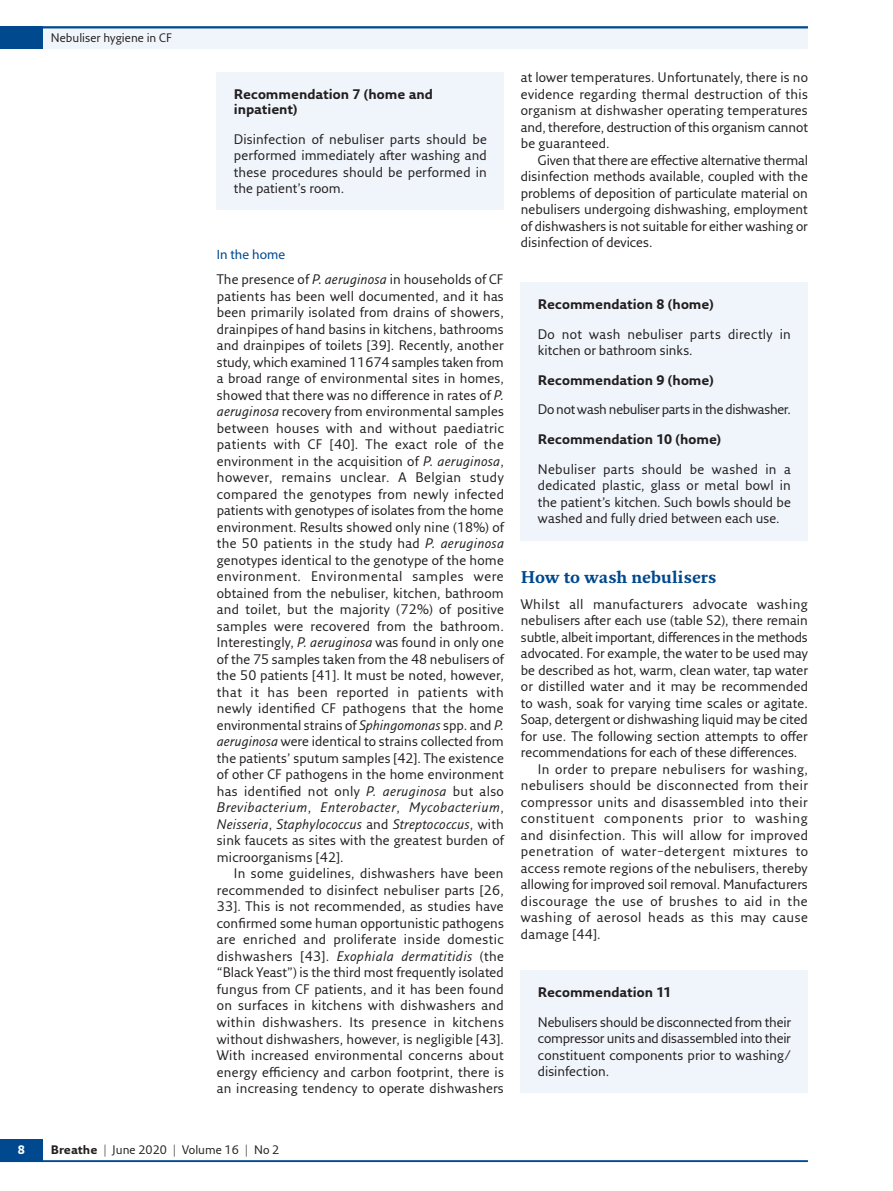
<style>
.page{position:relative;width:893px;height:1191px;background:#fff}
.page>*{position:absolute;margin:0;border:0;box-sizing:border-box;transform-origin:0 0}
.t1{font:700 16.5px "Fresco Std";color:#01498e}
.t2{font:13.5px/16.5px "Fresco Sans Pro";letter-spacing:.01em;color:#231f20;text-align:justify}
.t3{font:13.5px "Fresco Sans Pro";letter-spacing:.03em;color:#231f20}
.t4{font:700 13.5px/15px "Fresco Sans Pro";color:#231f20}
.t5{font:13.5px "Fresco Sans Pro";letter-spacing:.035em;color:#231f20}
.t6{font:13.5px "Fresco Sans Pro";letter-spacing:-.015em;color:#231f20}
.t7{font:13.5px "Fresco Sans Pro";letter-spacing:-.025em;color:#231f20}
.t8{font:13.5px "Fresco Sans Pro";letter-spacing:.04em;color:#231f20}
.t9{font:13.5px "Fresco Sans Pro";letter-spacing:.05em;color:#231f20}
.t10{font:13.5px "Myriad Pro";letter-spacing:.005em;color:#01498e}
.t11{font:12px "Fresco Sans Pro";color:#231f20}
.t12{font:700 12px "Fresco Sans Pro";color:#fff}
.s1{font-style:italic}
.s2{font-weight:700}
</style>
<div class="page">
<hr style="left:0;top:1160px;width:808px;height:2px;background:#01498e">
<div style="left:0;top:1138px;width:43px;height:23px;background:#01498e"></div>
<div style="left:0;top:26px;width:808px;height:23px;background:#eff5fb"></div>
<hr style="left:0;top:26px;width:808px;height:2px;background:#01498e">
<div style="left:0;top:26px;width:43px;height:23px;background:#01498e"></div>
<div style="left:521px;top:282px;width:287px;height:258px;background:#eff5fb"></div>
<div style="left:521px;top:970px;width:287px;height:123px;background:#eff5fb"></div>
<div style="left:217px;top:72px;width:287px;height:138px;background:#eff5fb"></div>
<p class="t11" style="left:51px;top:30px;width:123px">Nebuliser hygiene in CF</p>
<p class="t4" style="left:234px;top:87px;width:201px">Recommendation 7 (home and inpatient)</p>
<p class="t2" style="left:234px;top:130px;width:254px">Disinfection of nebuliser parts should be performed immediately after washing and these procedures should be performed in the patient’s room.</p>
<p class="t10" style="left:217px;top:246px;width:70px">In the home</p>
<p class="t2" style="left:217px;top:271px;width:289px">The presence of <span class="s1">P. aeruginosa</span> in households of CF patients has been well documented, and it has been primarily isolated from drains of showers, drainpipes of hand basins in kitchens, bathrooms and drainpipes of toilets [39]. Recently, another study, which examined 11674 samples taken from a broad range of environmental sites in homes, showed that there was no difference in rates of <span class="s1">P. aeruginosa</span> recovery from environmental samples between houses with and without paediatric patients with CF [40]. The exact role of the environment in the acquisition of <span class="s1">P. aeruginosa</span>, however, remains unclear. A Belgian study compared the genotypes from newly infected patients with genotypes of isolates from the home environment. Results showed only nine (18%) of the 50 patients in the study had <span class="s1">P. aeruginosa </span>genotypes identical to the genotype of the home environment. Environmental samples were obtained from the nebuliser, kitchen, bathroom and toilet, but the majority (72%) of positive samples were recovered from the bathroom.<br>Interestingly, <span class="s1">P. aeruginosa</span> was found in only one of the 75 samples taken from the 48 nebulisers of the 50 patients [41]. It must be noted, however, that it has been reported in patients with newly identified CF pathogens that the home environmental strains of <span class="s1">Sphingomonas</span> spp. and <span class="s1">P. aeruginosa</span> were identical to strains collected from the patients’ sputum samples [42]. The existence of other CF pathogens in the home environment has identified not only <span class="s1">P. aeruginosa</span> but also <span class="s1">Brevibacterium</span>, <span class="s1">Enterobacter</span>, <span class="s1">Mycobacterium</span>, <span class="s1">Neisseria</span>, <span class="s1">Staphylococcus</span> and <span class="s1">Streptococcus</span>, with sink faucets as sites with the greatest burden of microorganisms [42].</p>
<p class="t2" style="left:217px;top:865px;width:289px;text-indent:17px">In some guidelines, dishwashers have been recommended to disinfect nebuliser parts [26, 33]. This is not recommended, as studies have confirmed some human opportunistic pathogens are enriched and proliferate inside domestic dishwashers [43]. <span class="s1">Exophiala dermatitidis</span> (the “Black Yeast”) is the third most frequently isolated fungus from CF patients, and it has been found on surfaces in kitchens with dishwashers and within dishwashers. Its presence in kitchens without dishwashers, however, is negligible [43].<br>With increased environmental concerns about energy efficiency and carbon footprint, there is an increasing tendency to operate dishwashers</p>
<p class="t2" style="left:521px;top:69px;width:289px">at lower temperatures. Unfortunately, there is no evidence regarding thermal destruction of this organism at dishwasher operating temperatures and, therefore, destruction of this organism cannot be guaranteed.</p>
<p class="t2" style="left:521px;top:152px;width:289px;text-indent:17px">Given that there are effective alternative thermal disinfection methods available, coupled with the problems of deposition of particulate material on nebulisers undergoing dishwashing, employment of dishwashers is not suitable for either washing or disinfection of devices.</p>
<p class="t4" style="left:538px;top:297px;width:177px">Recommendation 8 (home)</p>
<p class="t2" style="left:538px;top:325px;width:254px">Do not wash nebuliser parts directly in kitchen or bathroom sinks.</p>
<p class="t4" style="left:538px;top:372px;width:177px">Recommendation 9 (home)</p>
<p class="t7" style="left:538px;top:401px;width:254px">Do not wash nebuliser parts in the dishwasher.</p>
<p class="t4" style="left:538px;top:432px;width:185px">Recommendation 10 (home)</p>
<p class="t2" style="left:538px;top:460px;width:254px">Nebuliser parts should be washed in a dedicated plastic, glass or metal bowl in the patient’s kitchen. Such bowls should be washed and fully dried between each use.</p>
<p class="t1" style="left:521px;top:567px;width:197px">How to wash nebulisers</p>
<p class="t3" style="left:521px;top:595px;width:288px">Whilst all manufacturers advocate washing</p>
<p class="t2" style="left:521px;top:612px;width:288px">nebulisers after each use (table S2), there remain</p>
<p class="t6" style="left:521px;top:628px;width:288px">subtle, albeit important, differences in the methods</p>
<p class="t2" style="left:521px;top:645px;width:288px">advocated. For example, the water to be used may</p>
<p class="t2" style="left:521px;top:661px;width:289px">be described as hot, warm, clean water, tap water</p>
<p class="t2" style="left:521px;top:678px;width:289px">or distilled water and it may be recommended</p>
<p class="t2" style="left:521px;top:694px;width:289px">to wash, soak for varying time scales or agitate.</p>
<p class="t2" style="left:521px;top:710px;width:289px">Soap, detergent or dishwashing liquid may be cited</p>
<p class="t2" style="left:521px;top:727px;width:288px">for use. The following section attempts to offer</p>
<p class="t2" style="left:521px;top:743px;width:278px">recommendations for each of these differences.</p>
<p class="t3" style="left:538px;top:760px;width:271px">In order to prepare nebulisers for washing,</p>
<p class="t3" style="left:521px;top:777px;width:289px">nebulisers should be disconnected from their</p>
<p class="t2" style="left:521px;top:793px;width:288px">compressor units and disassembled into their</p>
<p class="t9" style="left:521px;top:810px;width:288px">constituent components prior to washing</p>
<p class="t3" style="left:521px;top:826px;width:289px">and disinfection. This will allow for improved</p>
<p class="t8" style="left:521px;top:843px;width:289px">penetration of water–detergent mixtures to</p>
<p class="t2" style="left:521px;top:859px;width:288px">access remote regions of the nebulisers, thereby</p>
<p class="t2" style="left:521px;top:875px;width:288px">allowing for improved soil removal. Manufacturers</p>
<p class="t5" style="left:521px;top:892px;width:288px">discourage the use of brushes to aid in the</p>
<p class="t5" style="left:521px;top:909px;width:289px">washing of aerosol heads as this may cause</p>
<p class="t2" style="left:521px;top:925px;width:81px">damage [44].</p>
<p class="t4" style="left:538px;top:984px;width:135px">Recommendation 11</p>
<p class="t2" style="left:538px;top:1013px;width:255px">Nebulisers should be disconnected from their compressor units and disassembled into their constituent components prior to washing/ disinfection.</p>
<p class="t12" style="left:18px;top:1142px;width:9px">8</p>
<p class="t11" style="left:51px;top:1142px;width:230px"><span class="s2">Breathe</span> | June 2020 | Volume 16 | No 2</p>
</div>
